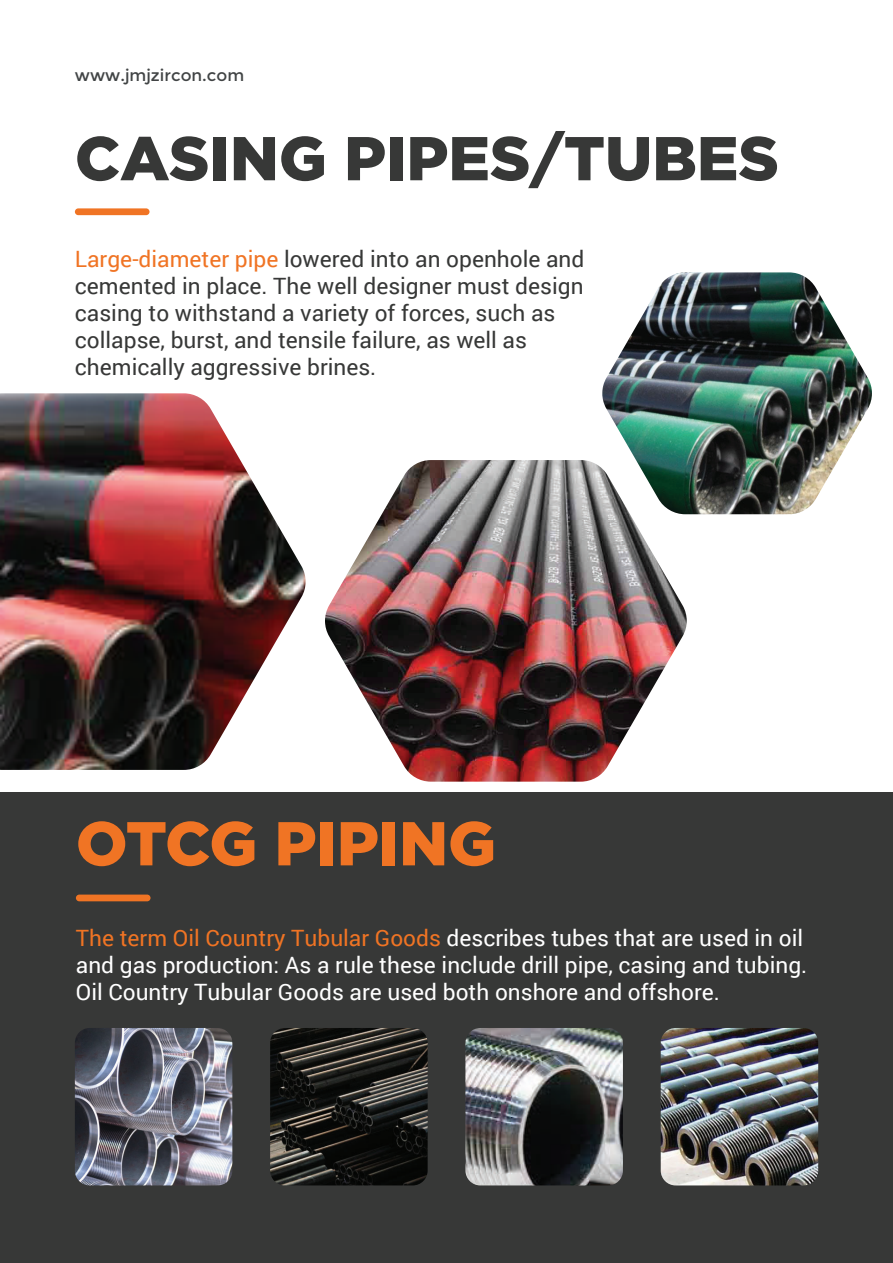
<style>
.page{position:relative;width:893px;height:1263px;background:#fff}
.page>*{position:absolute;margin:0;border:0;box-sizing:border-box;transform-origin:0 0}
.t1{font:900 61.8px "Gotham";color:#373837}
.t2{font:900 61.8px "Gotham";color:#f07424}
.t3{font:22.5px/27px "Roboto";color:#373837}
.t4{font:22.5px/27px "Roboto";color:#fff}
.t5{font:16.5px "Montserrat";color:#414445}
.s1{color:#f07424}
</style>
<div class="page">
<div style="left:0;top:793px;width:893px;height:470px;background:#373837"></div>
<div style="left:75px;top:208px;width:75px;height:7px;background:#f07424;border-radius:3px"></div>
<img style="left:0;top:393px;width:306px;height:377px">
<img style="left:325px;top:460px;width:363px;height:322px">
<img style="left:601px;top:272px;width:271px;height:242px">
<div style="left:76px;top:894px;width:75px;height:7px;background:#f07424;border-radius:3px"></div>
<img style="left:75px;top:1028px;width:157px;height:157px">
<img style="left:661px;top:1028px;width:157px;height:157px">
<img style="left:465px;top:1028px;width:158px;height:157px">
<img style="left:270px;top:1028px;width:158px;height:157px">
<p class="t5" style="left:75px;top:66px;width:171px">www.jmjzircon.com</p>
<h1 class="t1" style="left:75px;top:123px;width:706px">CASING PIPES/TUBES</h1>
<p class="t3" style="left:75px;top:244px;width:511px"><span class="s1">Large-diameter pipe</span> lowered into an openhole and cemented in place. The well designer must design casing to withstand a variety of forces, such as collapse, burst, and tensile failure, as well as chemically aggressive brines.</p>
<h1 class="t2" style="left:76px;top:808px;width:422px">OTCG PIPING</h1>
<p class="t4" style="left:76px;top:924px;width:733px"><span class="s1">The term Oil Country Tubular Goods</span> describes tubes that are used in oil and gas production: As a rule these include drill pipe, casing and tubing.<br>Oil Country Tubular Goods are used both onshore and offshore.</p>
</div>
